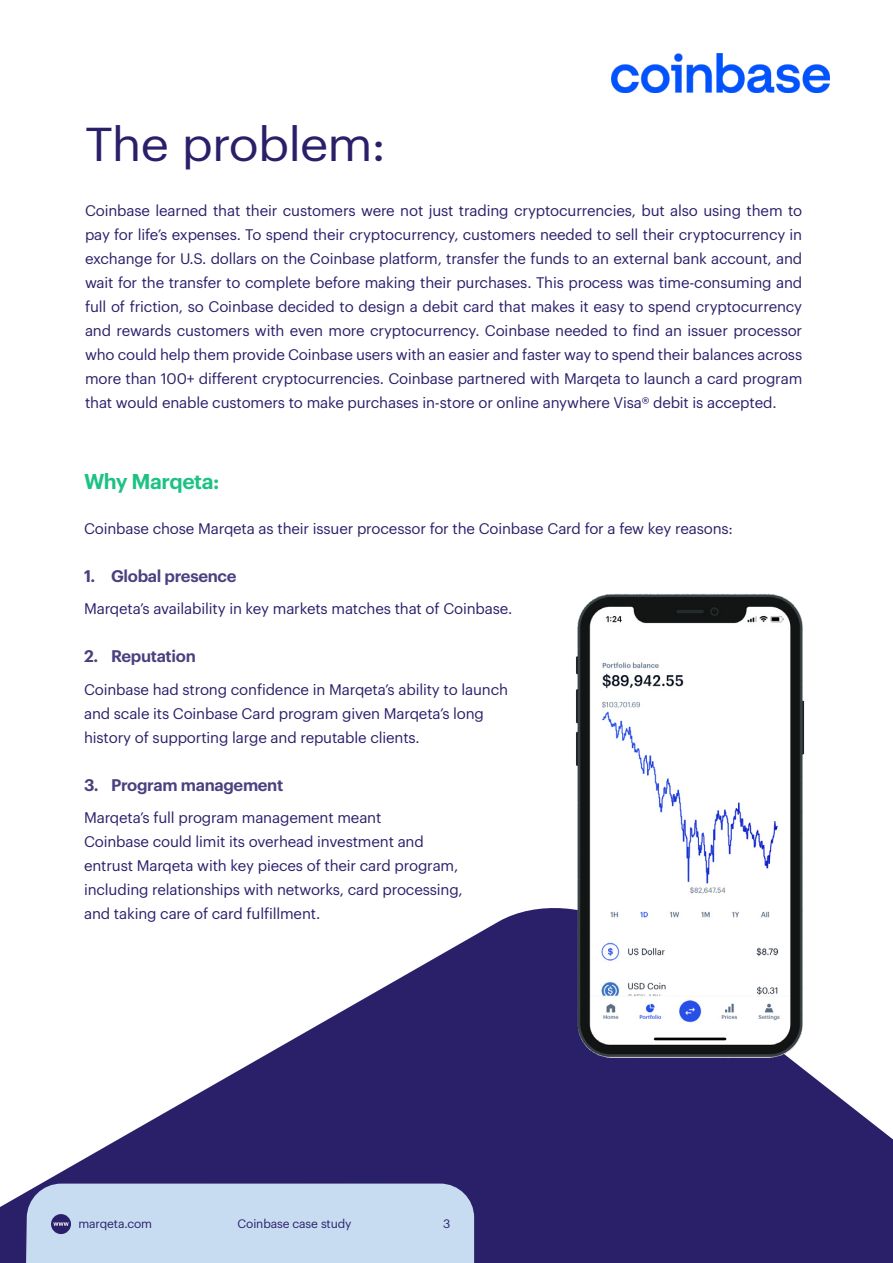
<style>
.page{position:relative;width:893px;height:1263px;background:#fff}
.page>*{position:absolute;margin:0;border:0;box-sizing:border-box;transform-origin:0 0}
.t1{font:46.5px "Graphik";letter-spacing:-.015em;color:#2a206a;scale:1.07 1}
.t2{font:600 21px "Graphik";letter-spacing:-.025em;color:#1cc283}
.t3{font:600 16.5px "Graphik";letter-spacing:-.02em;color:#4a4280}
.t4{font:15px/24px "Graphik";letter-spacing:-.01em;color:#2a206a}
.t5{font:12px "Graphik";letter-spacing:-.01em;color:#2a206a}
</style>
<div class="page">
<svg style="left:0;top:909px;width:893px;height:354px;fill:#2a206a"></svg>
<img style="left:539px;top:594px;width:288px;height:475px">
<div style="left:25px;top:1183px;width:449px;height:80px;background:#c7dbf1"></div>
<img style="left:611px;top:53px;width:219px;height:39px">
<h1 class="t1" style="left:85px;top:109px;width:283px">The problem:</h1>
<p class="t4" style="left:85px;top:197px;width:719px;text-align:justify">Coinbase learned that their customers were not just trading cryptocurrencies, but also using them to pay for life’s expenses. To spend their cryptocurrency, customers needed to sell their cryptocurrency in exchange for U.S. dollars on the Coinbase platform, transfer the funds to an external bank account, and wait for the transfer to complete before making their purchases. This process was time-consuming and full of friction, so Coinbase decided to design a debit card that makes it easy to spend cryptocurrency and rewards customers with even more cryptocurrency. Coinbase needed to find an issuer processor who could help them provide Coinbase users with an easier and faster way to spend their balances across more than 100+ different cryptocurrencies. Coinbase partnered with Marqeta to launch a card program that would enable customers to make purchases in-store or online anywhere Visa® debit is accepted.</p>
<h2 class="t2" style="left:84px;top:466px;width:137px">Why Marqeta:</h2>
<p class="t4" style="left:84px;top:515px;width:650px">Coinbase chose Marqeta as their issuer processor for the Coinbase Card for a few key reasons:</p>
<p class="t3" style="left:84px;top:563px;width:154px">1. Global presence</p>
<p class="t4" style="left:84px;top:595px;width:430px">Marqeta’s availability in key markets matches that of Coinbase.</p>
<p class="t3" style="left:84px;top:643px;width:113px">2. Reputation</p>
<p class="t4" style="left:84px;top:676px;width:425px">Coinbase had strong confidence in Marqeta’s ability to launch and scale its Coinbase Card program given Marqeta’s long history of supporting large and reputable clients.</p>
<p class="t3" style="left:84px;top:772px;width:201px">3. Program management</p>
<p class="t4" style="left:84px;top:804px;width:380px">Marqeta’s full program management meant<br>Coinbase could limit its overhead investment and entrust Marqeta with key pieces of their card program, including relationships with networks, card processing, and taking care of card fulfillment.</p>
<p class="t5" style="left:78px;top:1215px;width:75px">marqeta.com</p>
<p class="t5" style="left:238px;top:1215px;width:115px">Coinbase case study</p>
<p class="t5" style="left:443px;top:1215px;width:9px">3</p>
</div>
